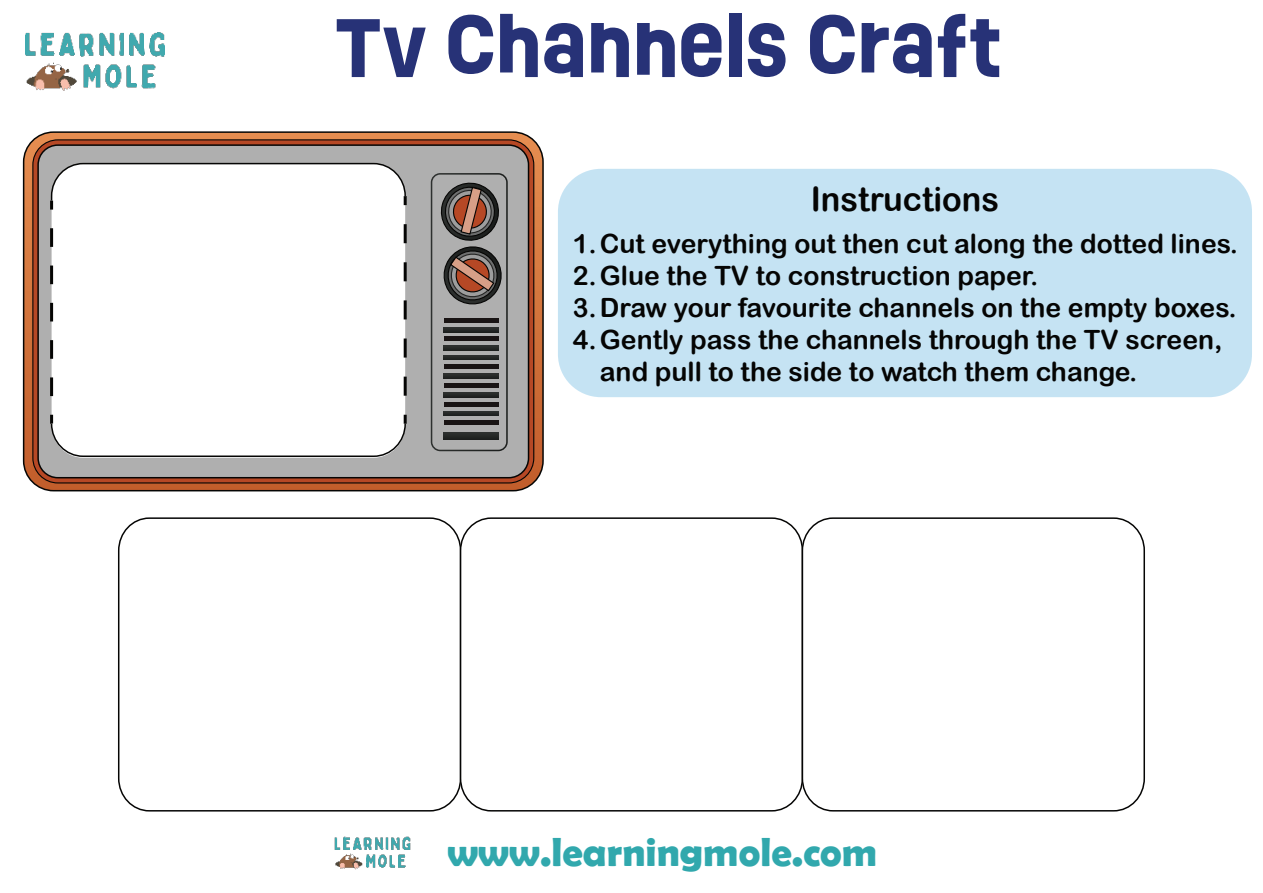
<style>
.page{position:relative;width:1263px;height:893px;background:#fff}
.page>*{position:absolute;margin:0;border:0;box-sizing:border-box;transform-origin:0 0}
.t1{font:700 76.2px "Ruddy";color:#273277}
.t2{font:700 40.8px "Berlin Sans FB Demi";color:#31a8ad}
.t3{font:33.75px "Arial Rounded MT Bold";color:#050504;scale:.96 1}
.t4{font:26.55px "Arial Rounded MT Bold";color:#050504}
</style>
<div class="page">
<img style="left:26px;top:32px;width:139px;height:59px">
<img style="left:334px;top:836px;width:76px;height:34px">
<svg style="left:24px;top:134px;width:519px;height:357px;background:#c07141"></svg>
<div style="left:23px;top:131px;width:521px;height:360px;border:2px solid #050504;border-radius:30px"></div>
<svg style="left:33px;top:140px;width:501px;height:343px;background:#973c1f"></svg>
<div style="left:38px;top:145px;width:490px;height:333px;background:#afafaf;border-radius:20px"></div>
<div style="left:37px;top:144px;width:492px;height:334px;border:2px solid #050504;border-radius:20px"></div>
<svg style="left:431px;top:173px;width:77px;height:278px"></svg>
<div style="left:118px;top:517px;width:343px;height:294px;border:2px solid #050504;border-radius:32px"></div>
<div style="left:52px;top:165px;width:353px;height:293px;background:#fff;border-radius:32px"></div>
<div style="left:460px;top:517px;width:343px;height:294px;border:2px solid #050504;border-radius:32px"></div>
<div style="left:802px;top:517px;width:343px;height:294px;border:2px solid #050504;border-radius:32px"></div>
<svg style="left:50px;top:219px;width:3px;height:177px"></svg>
<svg style="left:50px;top:162px;width:357px;height:48px"></svg>
<svg style="left:404px;top:224px;width:3px;height:181px"></svg>
<svg style="left:50px;top:415px;width:357px;height:43px"></svg>
<div style="left:558px;top:169px;width:694px;height:228px;background:#c5e3f3;border-radius:43px"></div>
<h1 class="t1" style="left:334px;top:-10px;width:669px">TV CHANNELS CRAFT</h1>
<p class="t3" style="left:811px;top:179px;width:198px">Instructions</p>
<p class="t4" style="left:573px;top:228px;width:667px">1.Cut everything out then cut along the dotted lines.</p>
<p class="t4" style="left:573px;top:260px;width:467px">2.Glue the TV to construction paper.</p>
<p class="t4" style="left:573px;top:292px;width:665px">3.Draw your favourite channels on the empty boxes.</p>
<p class="t4" style="left:573px;top:324px;width:651px">4.Gently pass the channels through the TV screen,</p>
<p class="t4" style="left:600px;top:356px;width:539px">and pull to the side to watch them change.</p>
<h2 class="t2" style="left:447px;top:828px;width:432px">www.learningmole.com</h2>
</div>
